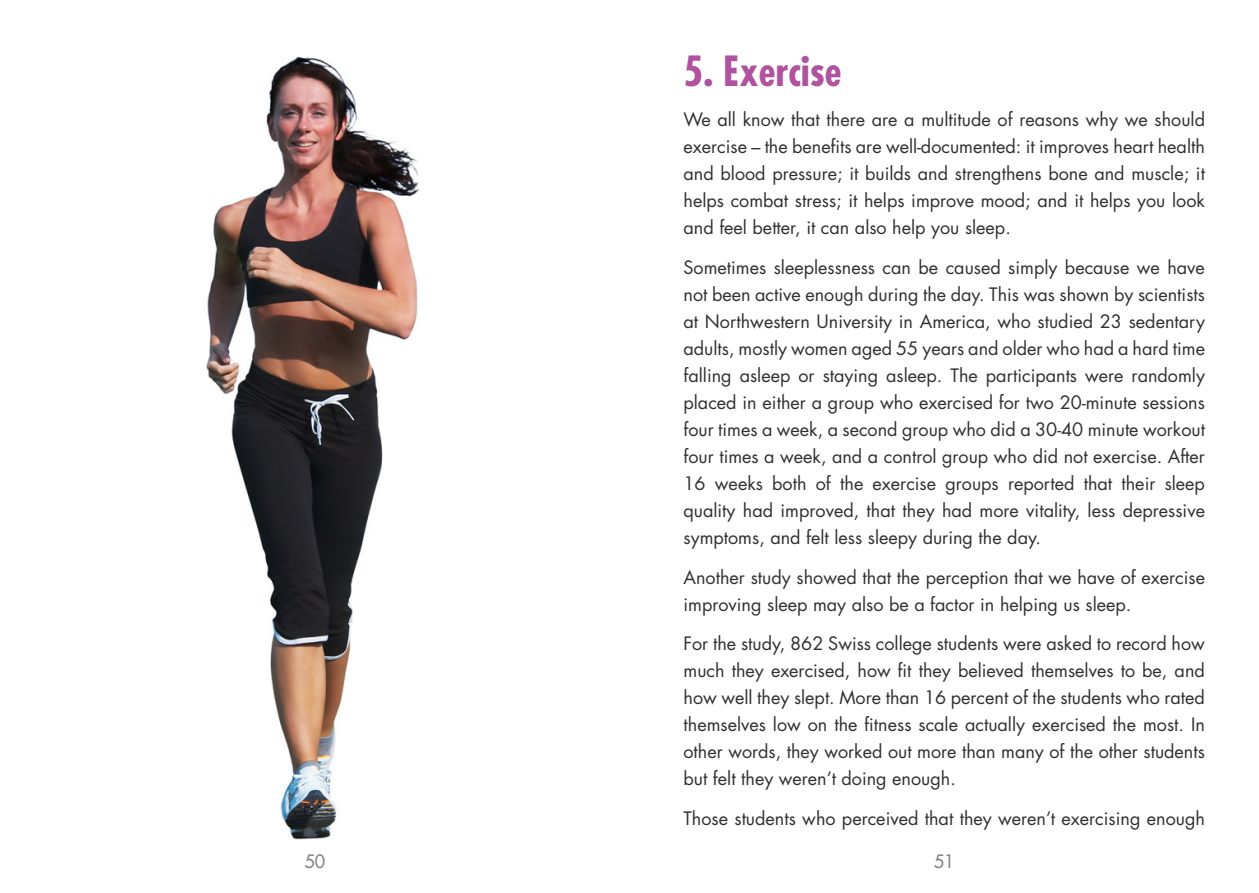
<style>
.page{position:relative;width:1259px;height:893px;background:#fff}
.page>*{position:absolute;margin:0;border:0;box-sizing:border-box;transform-origin:0 0}
.Chapter_title{font:700 condensed 40.5px "Futura";color:#af529f}
.t1{font:18px/27px "Futura";color:#312f30;text-align:justify}
.t2{font:18px "Futura";color:#868686}
</style>
<div class="page">
<img style="left:206px;top:56px;width:213px;height:784px">
<p class="Chapter_title" style="left:683px;top:45px;width:160px">5. Exercise</p>
<p class="t1" style="left:683px;top:106px;width:523px">We all know that there are a multitude of reasons why we should exercise – the benefits are well-documented: it improves heart health and blood pressure; it builds and strengthens bone and muscle; it helps combat stress; it helps improve mood; and it helps you look and feel better, it can also help you sleep.</p>
<p class="t1" style="left:683px;top:253px;width:523px">Sometimes sleeplessness can be caused simply because we have not been active enough during the day. This was shown by scientists at Northwestern University in America, who studied 23 sedentary adults, mostly women aged 55 years and older who had a hard time falling asleep or staying asleep. The participants were randomly placed in either a group who exercised for two 20-minute sessions four times a week, a second group who did a 30-40 minute workout four times a week, and a control group who did not exercise. After 16 weeks both of the exercise groups reported that their sleep quality had improved, that they had more vitality, less depressive symptoms, and felt less sleepy during the day.</p>
<p class="t1" style="left:683px;top:563px;width:523px">Another study showed that the perception that we have of exercise improving sleep may also be a factor in helping us sleep.</p>
<p class="t1" style="left:683px;top:630px;width:523px">For the study, 862 Swiss college students were asked to record how much they exercised, how fit they believed themselves to be, and how well they slept. More than 16 percent of the students who rated themselves low on the fitness scale actually exercised the most. In other words, they worked out more than many of the other students but felt they weren’t doing enough.</p>
<p class="t1" style="left:683px;top:805px;width:523px">Those students who perceived that they weren’t exercising enough</p>
<p class="t2" style="left:304px;top:849px;width:22px">50</p>
<p class="t2" style="left:934px;top:849px;width:22px">51</p>
</div>
